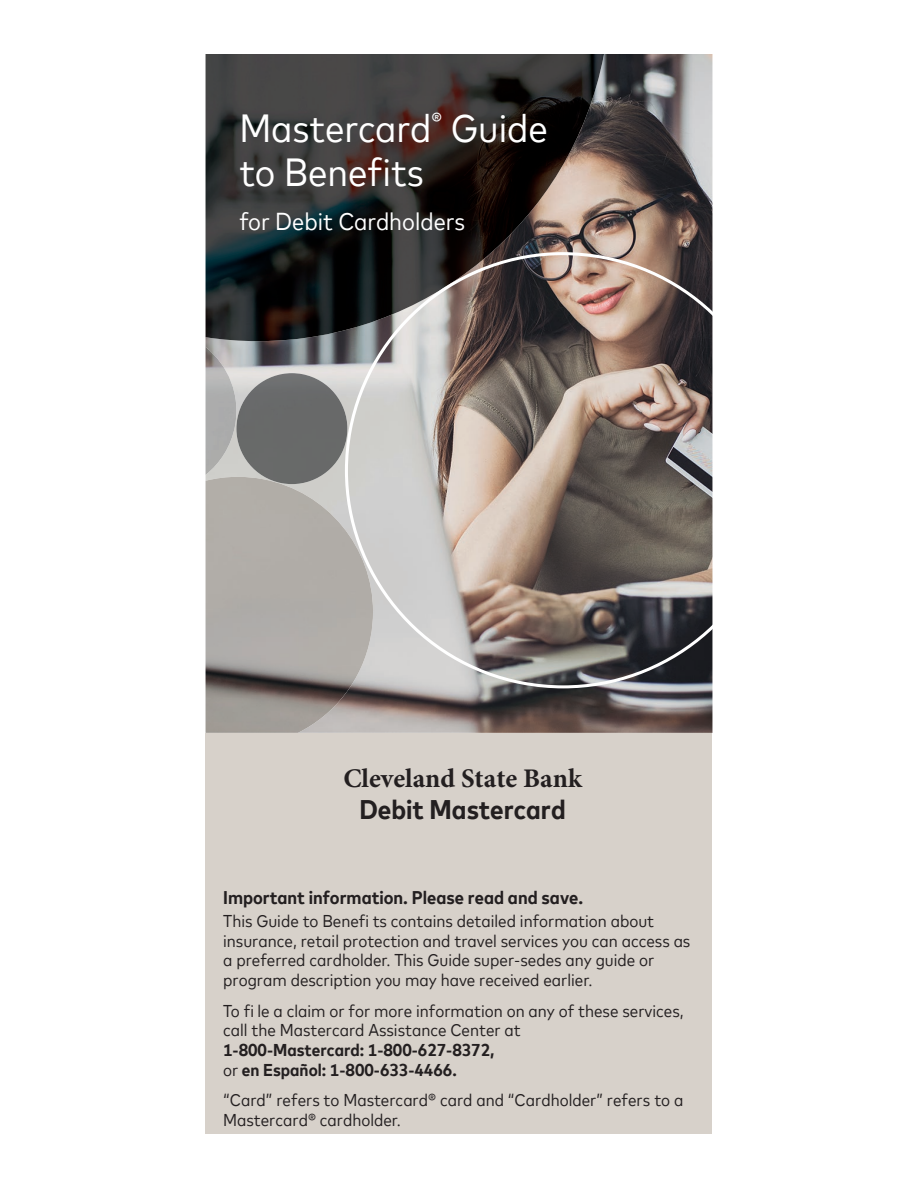
<style>
.page{position:relative;width:918px;height:1188px;background:#fff}
.page>*{position:absolute;margin:0;border:0;box-sizing:border-box;transform-origin:0 0}
.t1{font:39.15px/44.1px "Mark For MC Narrow W00";color:#fff}
.t2{font:700 27px "Minion Pro";color:#231f20}
.t3{font:700 27px "Mark For MC Narrow W00";color:#231f20}
.t4{font:24.45px "Mark For MC Narrow W00";color:#fff}
.t5{font:700 18.3px "Mark For MC Narrow W00";color:#231f20}
.t6{font:17.1px/19.6px "Mark For MC Narrow W00";color:#231f20}
.t7{font:700 17.1px/19.6px "Mark For MC Narrow W00";color:#231f20}
.s1{font-weight:400}
</style>
<div class="page">
<div style="left:206px;top:733px;width:506px;height:401px;background:#d7d1ca"></div>
<img style="left:206px;top:54px;width:506px;height:679px">
<img style="left:206px;top:54px;width:398px;height:287px">
<img style="left:206px;top:347px;width:35px;height:128px">
<img style="left:236px;top:373px;width:109px;height:104px">
<img style="left:206px;top:477px;width:167px;height:256px">
<svg style="left:345px;top:252px;width:367px;height:436px;background:#8e847f"></svg>
<h1 class="t1" style="left:239px;top:103px;width:310px">Mastercard<sup>®</sup> Guide to Benefits</h1>
<h3 class="t4" style="left:239px;top:203px;width:227px">for Debit Cardholders</h3>
<h2 class="t2" style="left:343px;top:759px;width:240px">Cleveland State Bank</h2>
<h2 class="t3" style="left:359px;top:789px;width:208px">Debit Mastercard</h2>
<p class="t5" style="left:223px;top:884px;width:362px">Important information. Please read and save.</p>
<p class="t6" style="left:223px;top:910px;width:469px">This Guide to Benefi ts contains detailed information about insurance, retail protection and travel services you can access as a preferred cardholder. This Guide super-sedes any guide or program description you may have received earlier.</p>
<p class="t6" style="left:223px;top:1000px;width:462px">To fi le a claim or for more information on any of these services, call the Mastercard Assistance Center at</p>
<p class="t7" style="left:223px;top:1039px;width:273px">1-800-Mastercard: 1-800-627-8372, <span class="s1">or</span> en Español: 1-800-633-4466.</p>
<p class="t6" style="left:223px;top:1089px;width:462px">“Card” refers to Mastercard® card and “Cardholder” refers to a<br>Mastercard® cardholder.</p>
</div>
